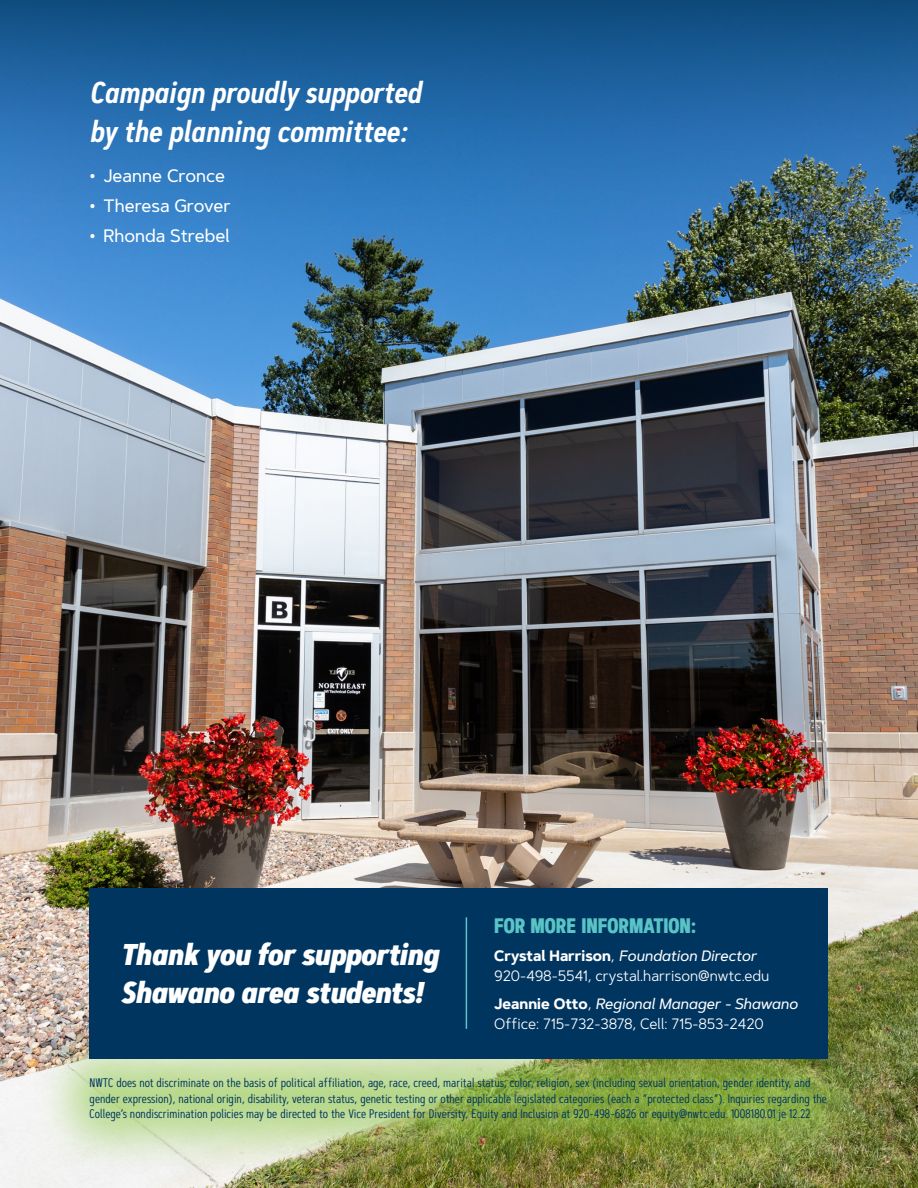
<style>
.page{position:relative;width:918px;height:1188px;background:#fff}
.page>*{position:absolute;margin:0;border:0;box-sizing:border-box;transform-origin:0 0}
.t1{font:italic 600 30px/38.5px "Artegra Sans Condensed";color:#fff}
.t2{font:30px/38.5px "Artegra Sans Condensed Extra Bold I";color:#fff}
.t3{font:700 21px "Artegra Sans Condensed";color:#59c4c6}
.t4{font:500 18px "Artegra Sans";color:#fff;scale:.95 1}
.t5{font:15px/19.5px "Artegra Sans";color:#fff;scale:.95 1}
.t6{font:12.45px/15.6px "Artegra Sans Condensed";color:#003560}
.s1{font-weight:700}
.s2{font-weight:500;font-style:italic}
</style>
<div class="page">
<img style="left:0;top:486px;width:918px;height:702px">
<img style="left:0;top:0;width:918px;height:486px">
<div style="left:33px;top:1021px;width:849px;height:157px;background:#94ca4e;opacity:.64"></div>
<div style="left:90px;top:888px;width:738px;height:170px;background:#003560"></div>
<hr style="left:466px;top:917px;width:1px;height:112px;background:#59c4c6">
<p class="t1" style="left:90px;top:74px;width:333px">Campaign proudly supported by the planning committee:</p>
<p class="t4" style="left:90px;top:164px;width:144px">• Jeanne Cronce</p>
<p class="t4" style="left:90px;top:194px;width:150px">• Theresa Grover</p>
<p class="t4" style="left:90px;top:224px;width:149px">• Rhonda Strebel</p>
<p class="t2" style="left:120px;top:935px;width:320px">Thank you for supporting<br>Shawano area students!</p>
<p class="t3" style="left:494px;top:910px;width:204px">FOR MORE INFORMATION:</p>
<p class="t5" style="left:494px;top:946px;width:291px"><span class="s1">Crystal Harrison</span>, <span class="s2">Foundation Director<br></span>920-498-5541, crystal.harrison@nwtc.edu</p>
<p class="t5" style="left:494px;top:994px;width:321px"><span class="s1">Jeannie Otto</span>, <span class="s2">Regional Manager - Shawano<br></span>Office: 715-732-3878, Cell: 715-853-2420</p>
<p class="t6" style="left:90px;top:1075px;width:739px">NWTC does not discriminate on the basis of political affiliation, age, race, creed, marital status, color, religion, sex (including sexual orientation, gender identity, and gender expression), national origin, disability, veteran status, genetic testing or other applicable legislated categories (each a “protected class”). Inquiries regarding the<br>College’s nondiscrimination policies may be directed to the Vice President for Diversity, Equity and Inclusion at 920-498-6826 or equity@nwtc.edu. 1008180.01 je 12.22</p>
</div>
